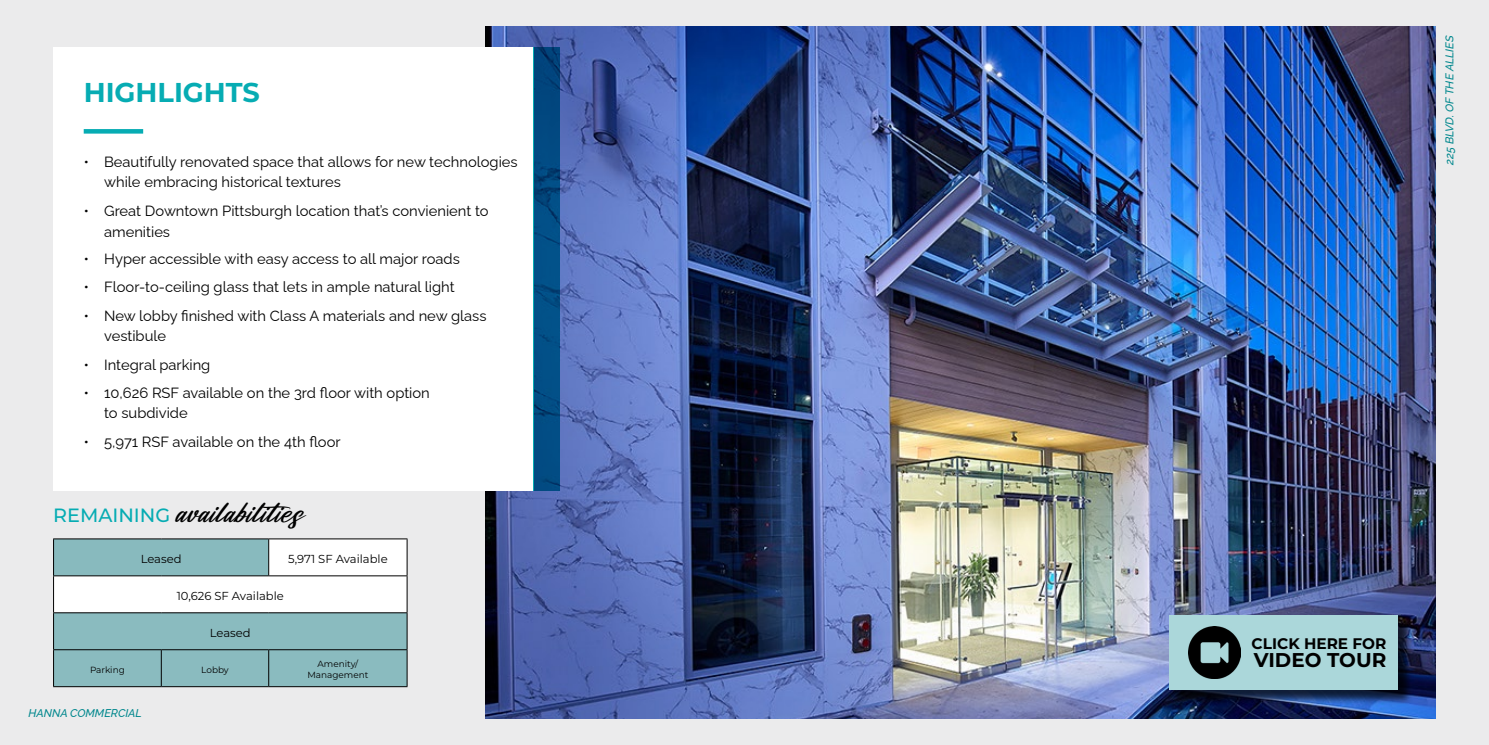
<style>
.page{position:relative;width:1489px;height:745px;background:#fff}
.page>*{position:absolute;margin:0;border:0;box-sizing:border-box;transform-origin:0 0}
.t1{font:italic 34.62px "Anthony Hunter";color:#000}
.t2{font:700 27.25px "Montserrat";color:#06acb3}
.t3{font:700 19.88px "Montserrat";color:#000}
.t4{font:700 15.25px "Montserrat";color:#000}
.t5{font:14.75px/20.4px "Raleway";color:#000}
.t6{font:11.62px "Montserrat";color:#000}
.t7{font:italic 500 11.25px "Raleway";color:#00878d}
.t8{font:8.88px/10.8px "Montserrat";color:#000;text-align:center}
.s1{font-family:"Montserrat";font-weight:500;font-style:normal;font-size:19.25px;color:#06acb3}
</style>
<div class="page">
<div style="left:0;top:0;width:1488px;height:744px;background:#ebebec"></div>
<img style="left:485px;top:27px;width:950px;height:691px">
<div style="left:53px;top:48px;width:480px;height:442px;background:#fff"></div>
<svg style="left:533px;top:48px;width:26px;height:442px;fill:#024d85"></svg>
<svg style="left:84px;top:129px;width:59px;height:4px"></svg>
<div style="left:1170px;top:616px;width:243px;height:88px;background:#000;opacity:.75"></div>
<div style="left:1168px;top:614px;width:229px;height:75px;background:#abd7da"></div>
<img style="left:1188px;top:626px;width:52px;height:52px">
<svg style="left:54px;top:539px;width:352px;height:146px"></svg>
<hr style="left:53px;top:538px;width:108px;height:1px;background:#000">
<hr style="left:53px;top:539px;width:1px;height:36px;background:#000">
<hr style="left:161px;top:538px;width:108px;height:1px;background:#000">
<hr style="left:269px;top:538px;width:138px;height:1px;background:#000">
<hr style="left:268px;top:539px;width:1px;height:36px;background:#000">
<hr style="left:406px;top:539px;width:1px;height:36px;background:#000">
<hr style="left:53px;top:575px;width:108px;height:1px;background:#000">
<hr style="left:53px;top:576px;width:1px;height:36px;background:#000">
<hr style="left:161px;top:575px;width:108px;height:1px;background:#000">
<hr style="left:269px;top:575px;width:138px;height:1px;background:#000">
<hr style="left:406px;top:576px;width:1px;height:36px;background:#000">
<hr style="left:53px;top:612px;width:108px;height:1px;background:#000">
<hr style="left:53px;top:612px;width:1px;height:37px;background:#000">
<hr style="left:161px;top:612px;width:108px;height:1px;background:#000">
<hr style="left:269px;top:612px;width:138px;height:1px;background:#000">
<hr style="left:406px;top:612px;width:1px;height:37px;background:#000">
<hr style="left:53px;top:649px;width:108px;height:1px;background:#000">
<hr style="left:53px;top:649px;width:1px;height:36px;background:#000">
<hr style="left:161px;top:649px;width:108px;height:1px;background:#000">
<hr style="left:161px;top:649px;width:1px;height:36px;background:#000">
<hr style="left:269px;top:649px;width:138px;height:1px;background:#000">
<hr style="left:268px;top:649px;width:1px;height:36px;background:#000">
<hr style="left:406px;top:649px;width:1px;height:36px;background:#000">
<hr style="left:53px;top:685px;width:108px;height:1px;background:#000">
<hr style="left:161px;top:685px;width:108px;height:1px;background:#000">
<hr style="left:269px;top:685px;width:138px;height:1px;background:#000">
<h2 class="t2" style="left:84px;top:73px;width:178px">HIGHLIGHTS</h2>
<p class="t5" style="left:104px;top:149px;width:415px;text-indent:-20px">• Beautifully renovated space that allows for new technologies while embracing historical textures</p>
<p class="t5" style="left:104px;top:199px;width:386px;text-indent:-20px">• Great Downtown Pittsburgh location that’s convienient to amenities</p>
<p class="t5" style="left:84px;top:247px;width:377px">• Hyper accessible with easy access to all major roads</p>
<p class="t5" style="left:84px;top:275px;width:372px">• Floor-to-ceiling glass that lets in ample natural light</p>
<p class="t5" style="left:104px;top:303px;width:384px;text-indent:-20px">• New lobby finished with Class A materials and new glass vestibule</p>
<p class="t5" style="left:84px;top:352px;width:128px">• Integral parking</p>
<p class="t5" style="left:104px;top:381px;width:327px;text-indent:-20px">• 10,626 RSF available on the 3rd floor with option to subdivide</p>
<p class="t5" style="left:84px;top:429px;width:258px">• 5,971 RSF available on the 4th floor</p>
<h1 class="t1" style="left:53px;top:482px;width:252px"><span class="s1">REMAINING</span> availabilities</h1>
<p class="t6" style="left:141px;top:550px;width:42px">Leased</p>
<p class="t6" style="left:288px;top:550px;width:101px">5,971 SF Available</p>
<p class="t6" style="left:177px;top:587px;width:109px">10,626 SF Available</p>
<p class="t6" style="left:210px;top:624px;width:42px">Leased</p>
<p class="t8" style="left:90px;top:663px;width:36px">Parking</p>
<p class="t8" style="left:201px;top:663px;width:29px">Lobby</p>
<p class="t8" style="left:307px;top:658px;width:63px">Amenity/<br>Management</p>
<p class="t7" style="left:28px;top:703px;width:115px">HANNA COMMERCIAL</p>
<p class="t7" style="left:1440px;top:165px;width:131px;rotate:-90deg">225 BLVD. OF THE ALLIES</p>
<p class="t4" style="left:1251px;top:632px;width:136px">CLICK HERE FOR</p>
<h3 class="t3" style="left:1253px;top:645px;width:134px">VIDEO TOUR</h3>
</div>
